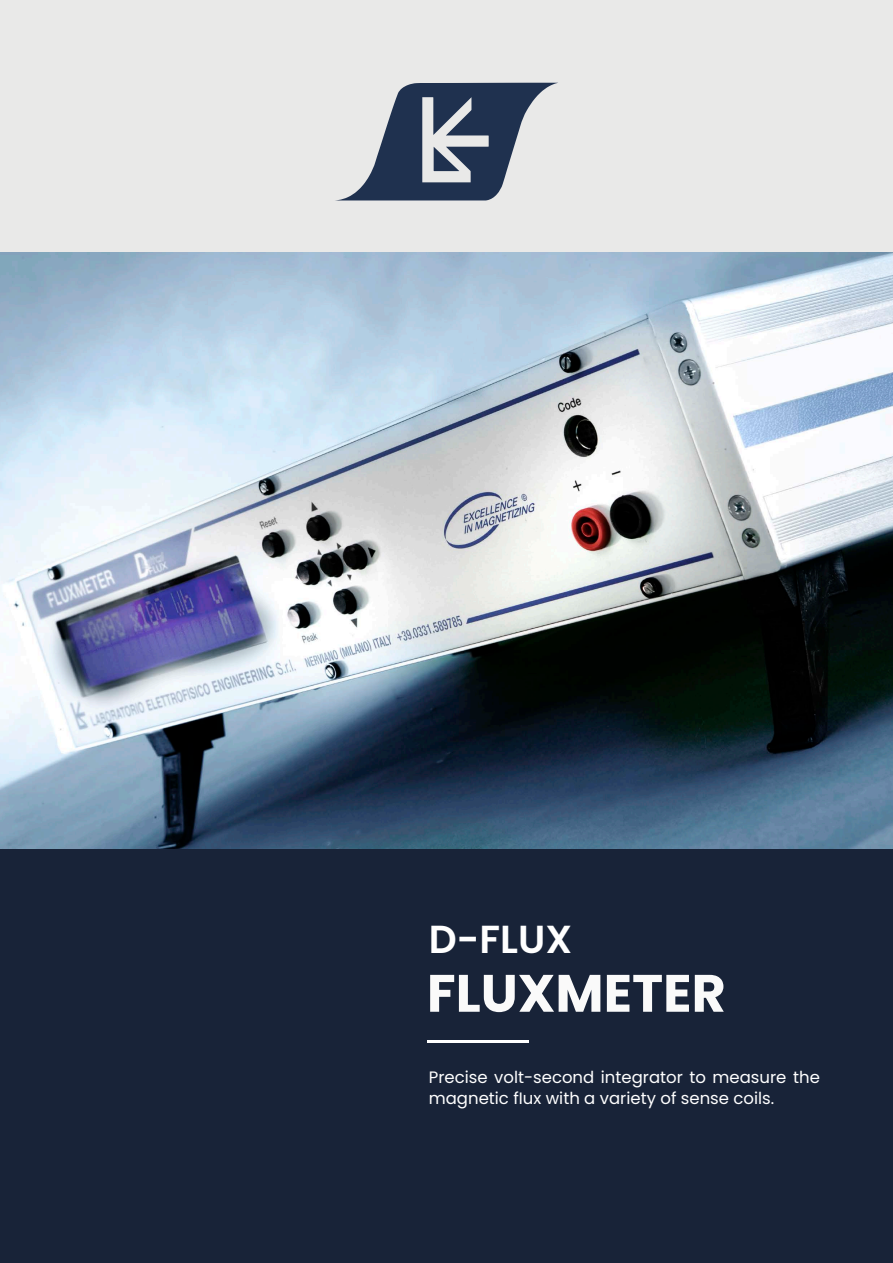
<style>
.page{position:relative;width:893px;height:1263px;background:#e9e9e8}
.page>*{position:absolute;margin:0;border:0;box-sizing:border-box;transform-origin:0 0}
.t1{font:700 52.5px "Poppins";color:#fafafa}
.t2{font:600 39px "Poppins";color:#fff}
.t3{font:16.5px/21px "Poppins";color:#fff}
</style>
<div class="page">
<div style="left:0;top:849px;width:893px;height:414px;background:#182338"></div>
<hr style="left:428px;top:1040px;width:101px;height:3px;background:#fff">
<svg style="left:339px;top:83px;width:218px;height:117px"></svg>
<img style="left:0;top:253px;width:893px;height:596px">
<h2 class="t2" style="left:429px;top:916px;width:145px">D-FLUX</h2>
<h1 class="t1" style="left:427px;top:963px;width:300px">FLUXMETER</h1>
<p class="t3" style="left:429px;top:1067px;width:393px">Precise volt-second integrator to measure the magnetic fIux with a variety of sense coils.</p>
</div>
